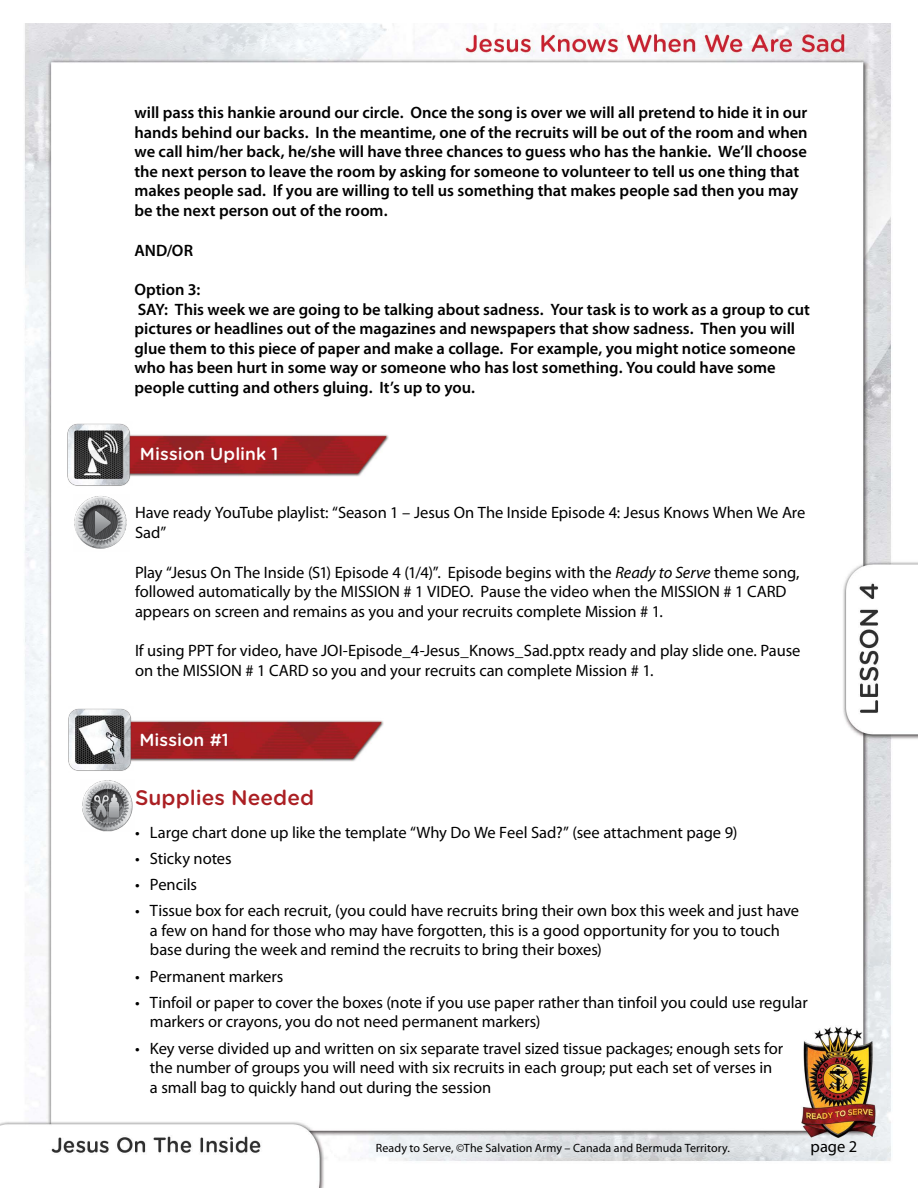
<style>
.page{position:relative;width:918px;height:1188px;background:#fff}
.page>*{position:absolute;margin:0;border:0;box-sizing:border-box;transform-origin:0 0}
.t1{font:500 21px "Gotham Rounded";color:#ab1f23}
.t2{font:500 17.4px "Gotham Rounded";letter-spacing:.005em;color:#fff}
.t3{font:16.5px/19.5px "Myriad Pro";letter-spacing:-.005em;color:#000}
.t4{font:600 16.5px/19.5px "Myriad Pro";color:#000}
.t5{font:12px "Myriad Pro";letter-spacing:.01em;color:#000}
.s1{font-style:italic}
</style>
<div class="page">
<img style="left:0;top:23px;width:918px;height:1165px">
<img style="left:133px;top:717px;width:251px;height:45px">
<img style="left:68px;top:706px;width:65px;height:67px">
<img style="left:80px;top:780px;width:55px;height:51px">
<img style="left:132px;top:432px;width:257px;height:45px">
<img style="left:68px;top:421px;width:64px;height:66px">
<img style="left:74px;top:495px;width:56px;height:57px">
<p class="t4" style="left:135px;top:103px;width:675px">will pass this hankie around our circle. Once the song is over we will all pretend to hide it in our hands behind our backs. In the meantime, one of the recruits will be out of the room and when we call him/her back, he/she will have three chances to guess who has the hankie. We’ll choose the next person to leave the room by asking for someone to volunteer to tell us one thing that makes people sad. If you are willing to tell us something that makes people sad then you may be the next person out of the room.</p>
<p class="t4" style="left:135px;top:240px;width:60px">AND/OR</p>
<p class="t4" style="left:135px;top:280px;width:677px">Option 3:<br>SAY: This week we are going to be talking about sadness. Your task is to work as a group to cut pictures or headlines out of the magazines and newspapers that show sadness. Then you will glue them to this piece of paper and make a collage. For example, you might notice someone who has been hurt in some way or someone who has lost something. You could have some people cutting and others gluing. It’s up to you.</p>
<p class="t2" style="left:140px;top:442px;width:140px">Mission Uplink 1</p>
<p class="t3" style="left:135px;top:503px;width:672px">Have ready YouTube playlist: “Season 1 – Jesus On The Inside Episode 4: Jesus Knows When We Are<br>Sad”</p>
<p class="t3" style="left:135px;top:562px;width:666px">Play “Jesus On The Inside (S1) Episode 4 (1/4)”. Episode begins with the <span class="s1">Ready to Serve</span> theme song, followed automatically by the MISSION # 1 VIDEO. Pause the video when the MISSION # 1 CARD appears on screen and remains as you and your recruits complete Mission # 1.</p>
<p class="t3" style="left:135px;top:641px;width:667px">If using PPT for video, have JOI-Episode_4-Jesus_Knows_Sad.pptx ready and play slide one. Pause on the MISSION # 1 CARD so you and your recruits can complete Mission # 1.</p>
<p class="t2" style="left:139px;top:727px;width:91px">Mission #1</p>
<p class="t1" style="left:135px;top:782px;width:181px">Supplies Needed</p>
<p class="t3" style="left:135px;top:822px;width:604px">• Large chart done up like the template “Why Do We Feel Sad?” (see attachment page 9)</p>
<p class="t3" style="left:135px;top:848px;width:98px">• Sticky notes</p>
<p class="t3" style="left:135px;top:875px;width:64px">• Pencils</p>
<p class="t3" style="left:150px;top:901px;width:650px;text-indent:-15px">• Tissue box for each recruit, (you could have recruits bring their own box this week and just have a few on hand for those who may have forgotten, this is a good opportunity for you to touch base during the week and remind the recruits to bring their boxes)</p>
<p class="t3" style="left:135px;top:966px;width:150px">• Permanent markers</p>
<p class="t3" style="left:150px;top:992px;width:659px;text-indent:-15px">• Tinfoil or paper to cover the boxes (note if you use paper rather than tinfoil you could use regular markers or crayons, you do not need permanent markers)</p>
<p class="t3" style="left:150px;top:1038px;width:635px;text-indent:-15px">• Key verse divided up and written on six separate travel sized tissue packages; enough sets for the number of groups you will need with six recruits in each group; put each set of verses in a small bag to quickly hand out during the session</p>
<p class="t5" style="left:376px;top:1141px;width:356px">Ready to Serve, ©The Salvation Army – Canada and Bermuda Territory.</p>
<p class="t3" style="left:811px;top:1136px;width:48px">page 2</p>
</div>
